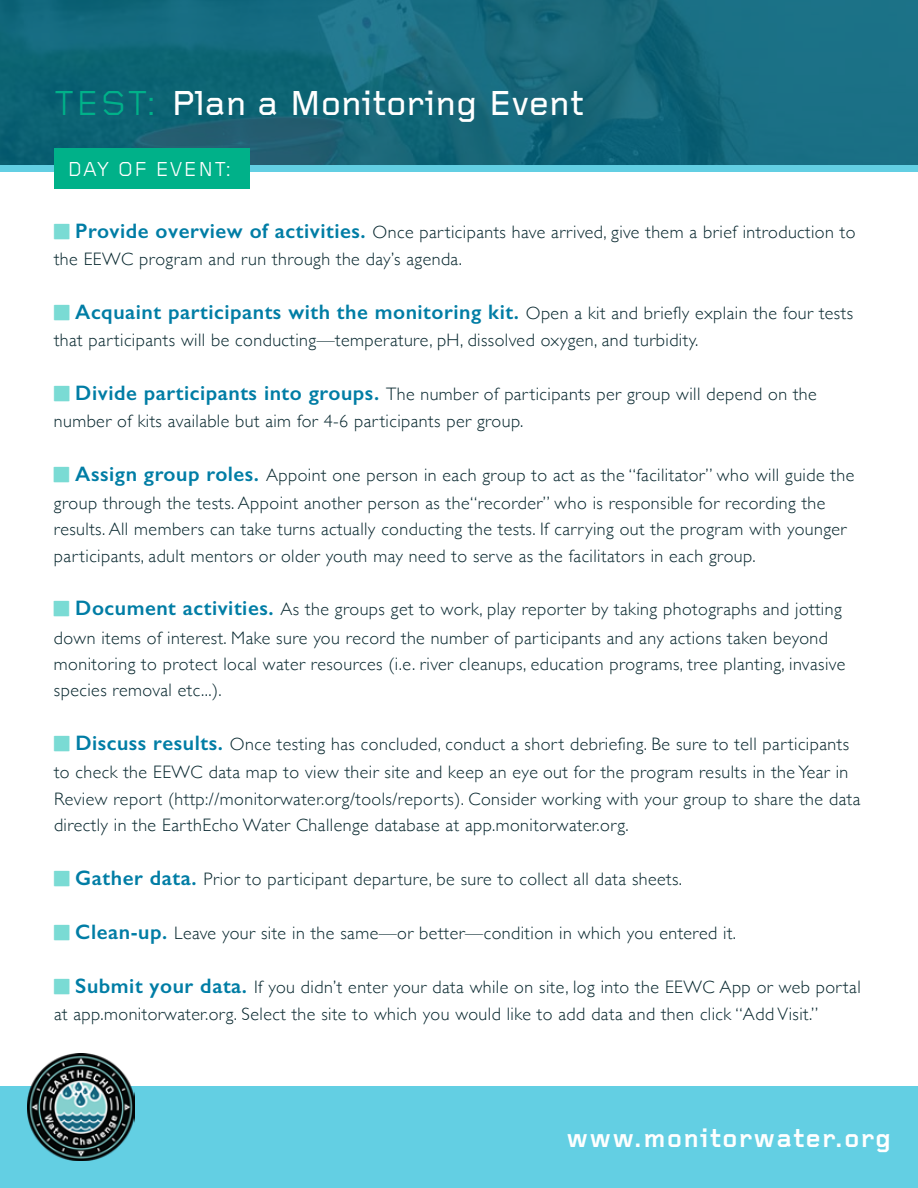
<style>
.page{position:relative;width:918px;height:1188px;background:#fff}
.page>*{position:absolute;margin:0;border:0;box-sizing:border-box;transform-origin:0 0}
.t1{font:500 36px "Foundry Gridnik";color:#fff}
.t2{font:700 27px "Foundry Gridnik";letter-spacing:.05em;color:#fff}
.t3{font:600 21px "Gill Sans";letter-spacing:.025em;color:#007da5}
.t4{font:21px "Foundry Gridnik";letter-spacing:.05em;color:#fff}
.t5{font:300 18px/27px "Gill Sans";letter-spacing:.025em;color:#06262d}
.s1{font-weight:400;color:#00b189}
.s2{font-weight:600;font-size:21px;color:#007da5}
.s3{font-weight:300;font-size:18px;color:#06262d}
</style>
<div class="page">
<img style="left:0;top:0;width:918px;height:165px">
<div style="left:0;top:165px;width:918px;height:7px;background:#63cfe3"></div>
<div style="left:0;top:1087px;width:918px;height:101px;background:#63cfe3"></div>
<img style="left:27px;top:1053px;width:108px;height:108px">
<div style="left:54px;top:148px;width:196px;height:41px;background:#00b189"></div>
<h1 class="t1" style="left:54px;top:83px;width:532px"><span class="s1">TEST:</span> Plan a Monitoring Event</h1>
<p class="t4" style="left:68px;top:158px;width:166px">DAY OF EVENT:</p>
<p class="t5" style="left:54px;top:218px;width:803px;text-indent:21px"><span class="s2">Provide overview of activities.</span> Once participants have arrived, give them a brief introduction to the EEWC program and run through the day’s agenda.</p>
<p class="t3" style="left:75px;top:299px;width:779px">Acquaint participants with the monitoring kit. <span class="s3">Open a kit and briefly explain the four tests</span></p>
<p class="t5" style="left:54px;top:326px;width:646px">that participants will be conducting—temperature, pH, dissolved oxygen, and turbidity.</p>
<p class="t5" style="left:54px;top:380px;width:764px;text-indent:21px"><span class="s2">Divide participants into groups.</span> The number of participants per group will depend on the number of kits available but aim for 4-6 participants per group.</p>
<p class="t5" style="left:54px;top:460px;width:802px;line-height:28.5px;text-indent:21px"><span class="s2">Assign group roles.</span> Appoint one person in each group to act as the “facilitator” who will guide the group through the tests. Appoint another person as the“recorder” who is responsible for recording the</p>
<p class="t5" style="left:54px;top:515px;width:794px;line-height:26.2px">results. All members can take turns actually conducting the tests. If carrying out the program with younger participants, adult mentors or older youth may need to serve as the facilitators in each group.</p>
<p class="t5" style="left:54px;top:594px;width:789px;line-height:28.5px;text-indent:21px"><span class="s2">Document activities.</span> As the groups get to work, play reporter by taking photographs and jotting down items of interest. Make sure you record the number of participants and any actions taken beyond</p>
<p class="t5" style="left:54px;top:650px;width:793px;line-height:26.2px">monitoring to protect local water resources (i.e. river cleanups, education programs, tree planting, invasive species removal etc...).</p>
<p class="t5" style="left:54px;top:730px;width:808px;text-indent:21px"><span class="s2">Discuss results.</span> Once testing has concluded, conduct a short debriefing. Be sure to tell participants to check the EEWC data map to view their site and keep an eye out for the program results in the Year in Review report (http://monitorwater.org/tools/reports). Consider working with your group to share the data directly in the EarthEcho Water Challenge database at app.monitorwater.org.</p>
<p class="t5" style="left:75px;top:865px;width:608px"><span class="s2">Gather data.</span> Prior to participant departure, be sure to collect all data sheets.</p>
<p class="t5" style="left:75px;top:919px;width:662px"><span class="s2">Clean-up.</span> Leave your site in the same—or better—condition in which you entered it.</p>
<p class="t5" style="left:54px;top:973px;width:808px;text-indent:21px"><span class="s2">Submit your data.</span> If you didn’t enter your data while on site, log into the EEWC App or web portal at app.monitorwater.org. Select the site to which you would like to add data and then click “Add Visit.”</p>
<h2 class="t2" style="left:566px;top:1123px;width:326px">www.monitorwater.org</h2>
</div>
